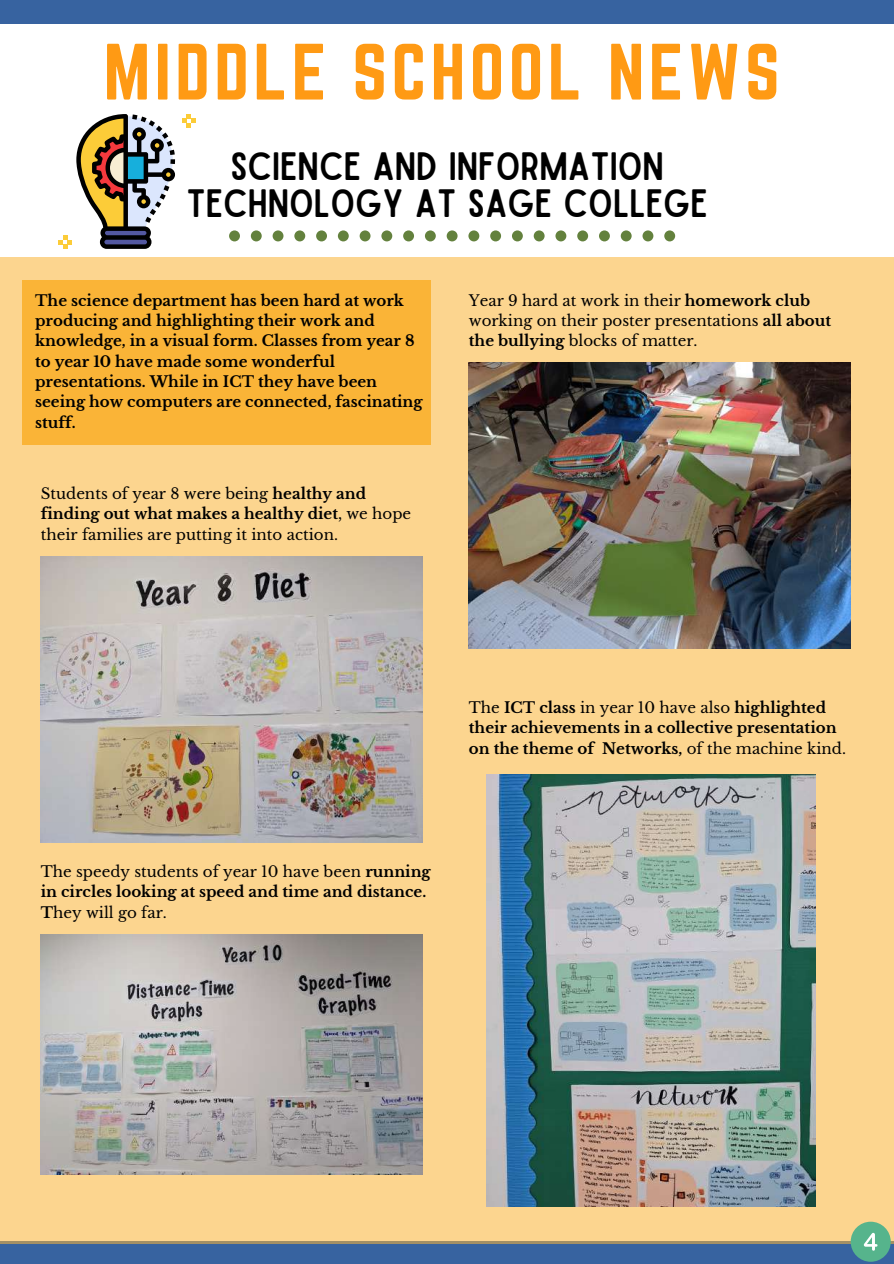
<style>
.page{position:relative;width:894px;height:1264px;background:#fff}
.page>*{position:absolute;margin:0;border:0;box-sizing:border-box;transform-origin:0 0}
.t1{font:69.75px "Norwester";letter-spacing:.06em;color:#ff9a14}
.t2{font:37.8px/36.9px "Sailors";color:#000;text-align:center}
.t3{font:700 15px/20.2px "Libre Baskerville";color:#000}
.t4{font:15px/20.2px "Libre Baskerville";color:#000}
.s1{font-weight:700}
.s2{font-weight:400}
</style>
<div class="page">
<div style="left:0;top:0;width:893px;height:23px;background:#3763a0"></div>
<div style="left:0;top:1241px;width:893px;height:22px;background:#3763a0"></div>
<div style="left:0;top:257px;width:893px;height:986px;background:#fcd58f"></div>
<div style="left:850px;top:1221px;width:40px;height:40px;background:#56b48c;border-radius:50%"></div>
<svg style="left:863px;top:1232px;width:14px;height:18px"></svg>
<img style="left:468px;top:362px;width:382px;height:286px">
<svg style="left:229px;top:230px;width:446px;height:11px"></svg>
<img style="left:41px;top:557px;width:381px;height:286px">
<img style="left:41px;top:934px;width:381px;height:240px">
<img style="left:486px;top:775px;width:328px;height:431px">
<svg style="left:58px;top:114px;width:117px;height:135px"></svg>
<svg style="left:182px;top:114px;width:13px;height:13px"></svg>
<div style="left:22px;top:280px;width:409px;height:165px;background:#fab437"></div>
<h1 class="t1" style="left:103px;top:38px;width:677px">MIDDLE SCHOOL NEWS</h1>
<h2 class="t2" style="left:186px;top:149px;width:522px">SCIENCE AND INFORMATION<br>TECHNOLOGY AT SAGE COLLEGE</h2>
<p class="t3" style="left:35px;top:290px;width:389px">The science department has been hard at work producing and highlighting their work and knowledge, in a visual form. Classes from year 8 to year 10 have made some wonderful presentations. While in ICT they have been seeing how computers are connected, fascinating stuff.</p>
<p class="t4" style="left:41px;top:483px;width:372px">Students of year 8 were being <span class="s1">healthy and finding out what makes a healthy diet</span>, we hope their families are putting it into action.</p>
<p class="t4" style="left:468px;top:290px;width:363px">Year 9 hard at work in their <span class="s1">homework club </span>working on their poster presentations <span class="s1">all about the bullying</span> blocks of matter.</p>
<p class="t3" style="left:468px;top:697px;width:378px"><span class="s2">The</span> ICT class <span class="s2">in year 10 have also</span> highlighted their achievements in a collective presentation on the theme of Networks, <span class="s2">of the machine kind.</span></p>
<p class="t3" style="left:41px;top:861px;width:391px"><span class="s2">The speedy students of year 10 have been</span> running in circles looking at speed and time and distance.<br>T<span class="s2">hey will go far.</span></p>
</div>
